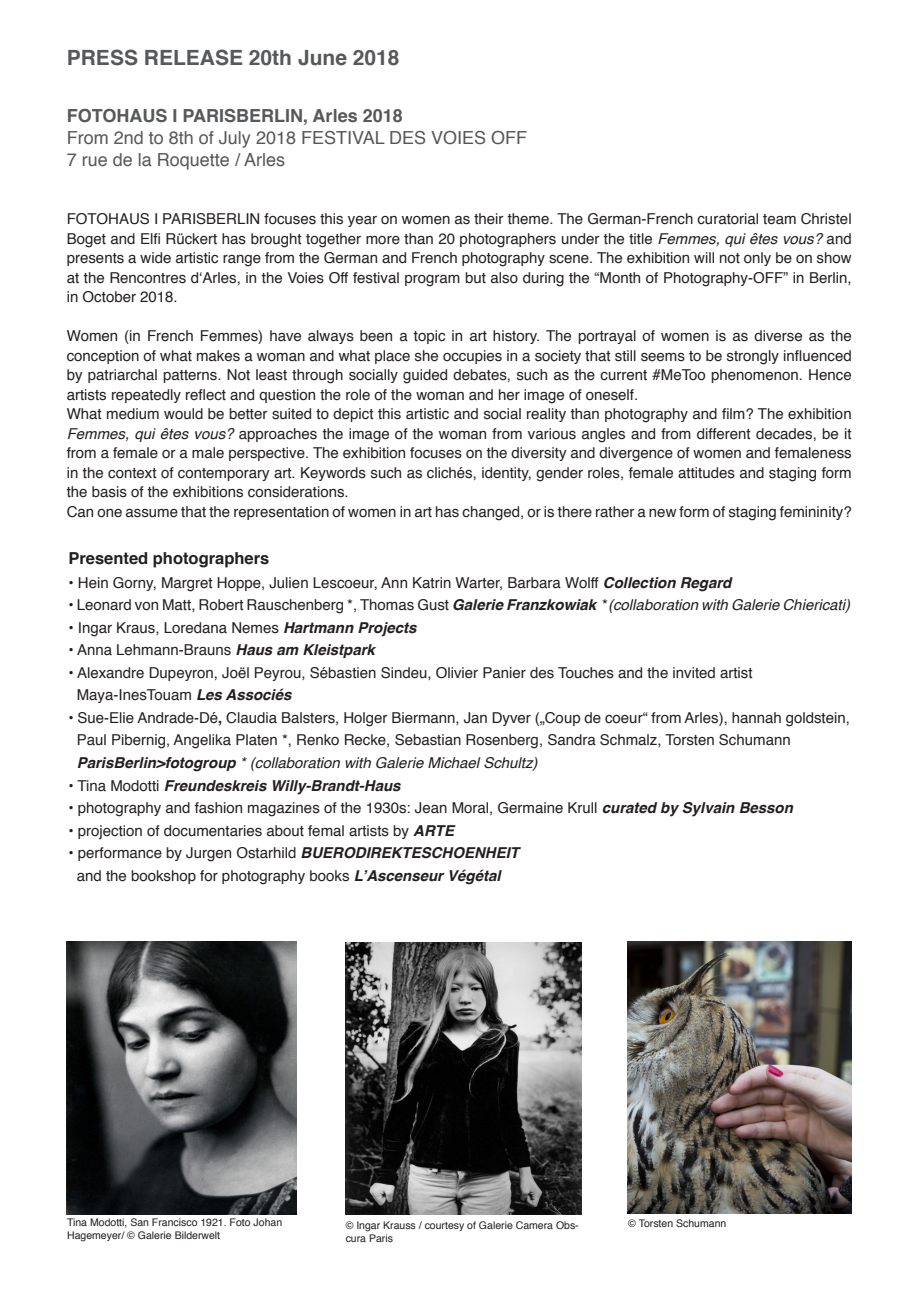
<style>
.page{position:relative;width:919px;height:1289px;background:#fff}
.page>*{position:absolute;margin:0;border:0;box-sizing:border-box;transform-origin:0 0}
.t1{font:700 21px "Helvetica";color:#57585a}
.t2{font:18px "Helvetica";color:#57585a}
.t3{font:700 18px "Helvetica";color:#57585a}
.t4{font:700 16.5px "Helvetica";color:#231f20}
.t5{font:15px/19.5px "Helvetica";color:#231f20;text-align:justify}
.t6{font:italic 15px "Helvetica";color:#231f20}
.t7{font:italic 700 15px "Helvetica";color:#231f20}
.t8{font:10.5px/12.6px "Helvetica";color:#231f20}
.s1{font-style:italic}
.s2{font-weight:700;font-style:italic}
.s3{font-weight:700}
.s4{font-weight:400;font-style:normal}
</style>
<div class="page">
<img style="left:67px;top:941px;width:229px;height:273px">
<img style="left:345px;top:942px;width:236px;height:272px">
<img style="left:627px;top:941px;width:224px;height:272px">
<p class="t1" style="left:67px;top:40px;width:334px">PRESS RELEASE 20th June 2018</p>
<p class="t3" style="left:67px;top:101px;width:337px">FOTOHAUS I PARISBERLIN, Arles 2018</p>
<p class="t2" style="left:67px;top:124px;width:462px">From 2nd to 8th of July 2018 FESTIVAL DES VOIES OFF</p>
<p class="t2" style="left:67px;top:145px;width:220px">7 rue de la Roquette / Arles</p>
<p class="t5" style="left:67px;top:209px;width:786px">FOTOHAUS I PARISBERLIN focuses this year on women as their theme. The German-French curatorial team Christel Boget and Elfi Rückert has brought together more than 20 photographers under the title <span class="s1">Femmes, qui êtes vous?</span> and presents a wide artistic range from the German and French photography scene. The exhibition will not only be on show at the Rencontres d‘Arles, in the Voies Off festival program but also during the “Month of Photography-OFF” in Berlin, in October 2018.</p>
<p class="t5" style="left:67px;top:326px;width:786px">Women (in French Femmes) have always been a topic in art history. The portrayal of women is as diverse as the conception of what makes a woman and what place she occupies in a society that still seems to be strongly influenced by patriarchal patterns. Not least through socially guided debates, such as the current #MeToo phenomenon. Hence artists repeatedly reflect and question the role of the woman and her image of oneself.</p>
<p class="t5" style="left:67px;top:404px;width:786px">What medium would be better suited to depict this artistic and social reality than photography and film? The exhibition <span class="s1">Femmes, qui êtes vous?</span> approaches the image of the woman from various angles and from different decades, be it from a female or a male perspective. The exhibition focuses on the diversity and divergence of women and femaleness in the context of contemporary art. Keywords such as clichés, identity, gender roles, female attitudes and staging form the basis of the exhibitions considerations.</p>
<p class="t5" style="left:67px;top:502px;width:786px">Can one assume that the representation of women in art has changed, or is there rather a new form of staging femininity?</p>
<p class="t4" style="left:68px;top:544px;width:202px">Presented photographers</p>
<p class="t5" style="left:68px;top:573px;width:664px">• Hein Gorny, Margret Hoppe, Julien Lescoeur, Ann Katrin Warter, Barbara Wolff <span class="s2">Collection Regard</span></p>
<p class="t5" style="left:68px;top:596px;width:783px">• Leonard von Matt, Robert Rauschenberg *, Thomas Gust <span class="s2">Galerie Franzkowiak</span> *<span class="s1">(collaboration with Galerie Chiericati)</span></p>
<p class="t5" style="left:68px;top:618px;width:349px">• Ingar Kraus, Loredana Nemes <span class="s2">Hartmann Projects</span></p>
<p class="t5" style="left:68px;top:641px;width:308px">• Anna Lehmann-Brauns <span class="s2">Haus am Kleistpark</span></p>
<p class="t5" style="left:68px;top:663px;width:685px">• Alexandre Dupeyron, Joël Peyrou, Sébastien Sindeu, Olivier Panier des Touches and the invited artist</p>
<p class="t5" style="left:77px;top:686px;width:216px">Maya-InesTouam <span class="s2">Les Associés</span></p>
<p class="t5" style="left:68px;top:708px;width:783px">• Sue-Elie Andrade-Dé<span class="s3">,</span> Claudia Balsters, Holger Biermann, Jan Dyver („Coup de coeur“ from Arles), hannah goldstein,</p>
<p class="t5" style="left:77px;top:731px;width:715px">Paul Pibernig, Angelika Platen *, Renko Recke, Sebastian Rosenberg, Sandra Schmalz, Torsten Schumann</p>
<p class="t6" style="left:77px;top:751px;width:462px"><span class="s3">ParisBerlin&gt;fotogroup</span> * (collaboration with Galerie Michael Schultz)</p>
<p class="t7" style="left:68px;top:772px;width:333px"><span class="s4">• Tina Modotti</span> Freundeskreis Willy-Brandt-Haus</p>
<p class="t5" style="left:68px;top:798px;width:725px">• photography and fashion magazines of the 1930s: Jean Moral, Germaine Krull <span class="s2">curated by Sylvain Besson</span></p>
<p class="t5" style="left:68px;top:821px;width:387px">• projection of documentaries about femal artists by <span class="s2">ARTE</span></p>
<p class="t5" style="left:68px;top:843px;width:452px">• performance by Jurgen Ostarhild <span class="s2">BUERODIREKTESCHOENHEIT</span></p>
<p class="t5" style="left:77px;top:866px;width:425px">and the bookshop for photography books <span class="s2">L’Ascenseur Végétal</span></p>
<p class="t8" style="left:67px;top:1216px;width:216px">Tina Modotti, San Francisco 1921. Foto Johan<br>Hagemeyer/ © Galerie Bilderwelt</p>
<p class="t8" style="left:345px;top:1219px;width:234px">© Ingar Krauss / courtesy of Galerie Camera Obs&shy;cura Paris</p>
<p class="t8" style="left:628px;top:1217px;width:100px">© Torsten Schumann</p>
</div>
